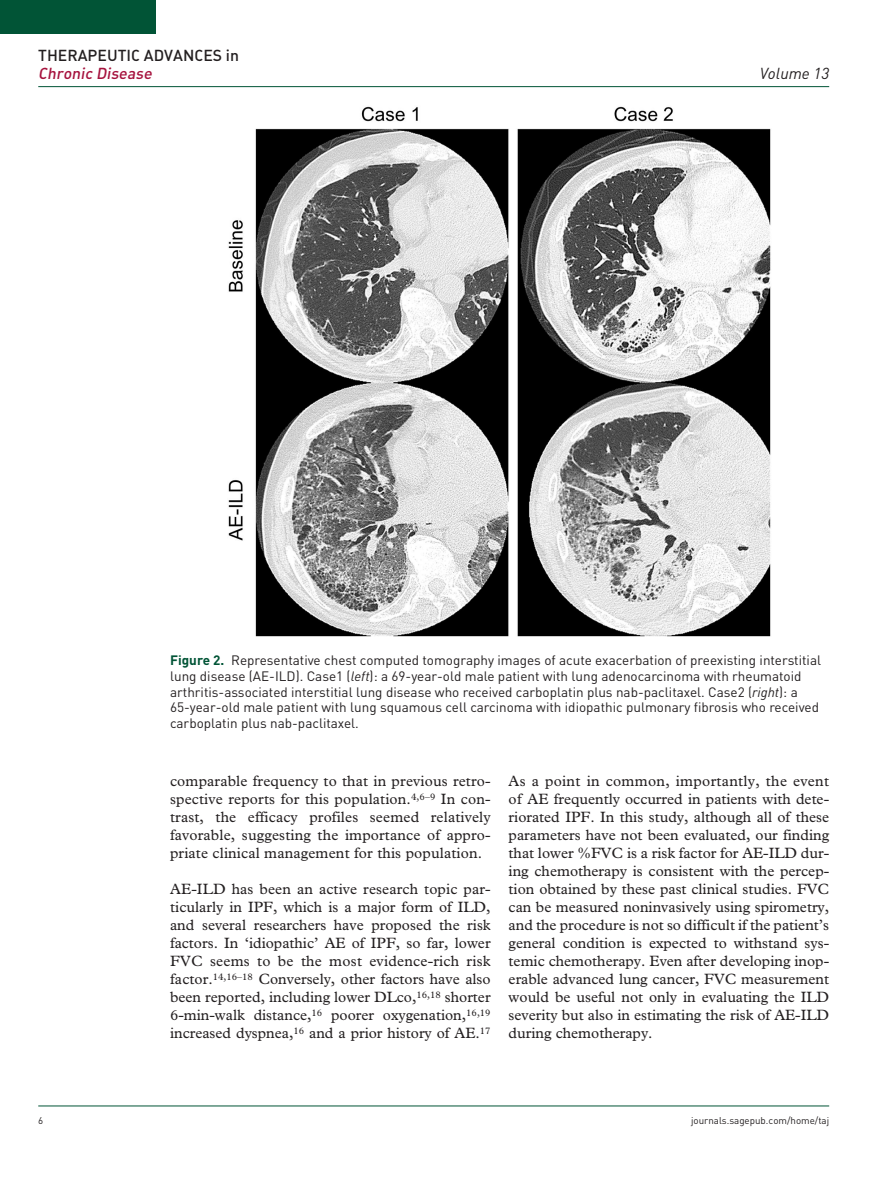
<style>
.page{position:relative;width:893px;height:1191px;background:#fff}
.page>*{position:absolute;margin:0;border:0;box-sizing:border-box;transform-origin:0 0}
.t1{font:15.75px "DIN Medium Alternate";color:#231f20}
.t2{font:italic 15.75px "DIN Medium Alternate";color:#a6133e}
.t3{font:italic 15.75px "DIN";color:#231f20}
.t4{font:15px/18px "Plantin Std";color:#231f20;text-align:justify}
.t5{font:13.5px/15.8px "DIN";color:#231f20}
.t6{font:9.75px "DIN";color:#231f20}
.s1{font-weight:700;color:#015436}
.s2{font-style:italic}
</style>
<div class="page">
<hr style="left:38px;top:86px;width:791px;height:1px;background:#015436">
<hr style="left:38px;top:1105px;width:791px;height:1px;background:#015436">
<div style="left:0;top:0;width:155px;height:34px;background:#015436"></div>
<img style="left:228px;top:106px;width:543px;height:531px">
<p class="t1" style="left:38px;top:45px;width:202px">THERAPEUTIC ADVANCES IN</p>
<p class="t2" style="left:38px;top:63px;width:118px">Chronic Disease</p>
<p class="t3" style="left:760px;top:63px;width:71px">Volume 13</p>
<p class="t5" style="left:170px;top:652px;width:652px"><span class="s1">Figure 2.</span> Representative chest computed tomography images of acute exacerbation of preexisting interstitial lung disease (AE-ILD). Case1 (<span class="s2">left</span>): a 69-year-old male patient with lung adenocarcinoma with rheumatoid arthritis-associated interstitial lung disease who received carboplatin plus nab-paclitaxel. Case2 (<span class="s2">right</span>): a 65-year-old male patient with lung squamous cell carcinoma with idiopathic pulmonary fibrosis who received carboplatin plus nab-paclitaxel.</p>
<p class="t4" style="left:170px;top:772px;width:322px">comparable frequency to that in previous retro&shy;spective reports for this population.<sup>4,6–9</sup> In con&shy;trast, the efficacy profiles seemed relatively favorable, suggesting the importance of appro&shy;priate clinical management for this population.</p>
<p class="t4" style="left:170px;top:880px;width:322px">AE-ILD has been an active research topic par&shy;ticularly in IPF, which is a major form of ILD, and several researchers have proposed the risk factors. In ‘idiopathic’ AE of IPF, so far, lower FVC seems to be the most evidence-rich risk factor.<sup>14,16–18</sup> Conversely, other factors have also been reported, including lower DLco,<sup>16,18</sup> shorter 6-min-walk distance,<sup>16</sup> poorer oxygenation,<sup>16,19 </sup>increased dyspnea,<sup>16</sup> and a prior history of AE.<sup>17</sup></p>
<p class="t4" style="left:509px;top:772px;width:322px">As a point in common, importantly, the event of AE frequently occurred in patients with dete&shy;riorated IPF. In this study, although all of these parameters have not been evaluated, our finding that lower %FVC is a risk factor for AE-ILD dur&shy;ing chemotherapy is consistent with the percep&shy;tion obtained by these past clinical studies. FVC can be measured noninvasively using spirometry, and the procedure is not so difficult if the patient’s general condition is expected to withstand sys&shy;temic chemotherapy. Even after developing inop&shy;erable advanced lung cancer, FVC measurement would be useful not only in evaluating the ILD severity but also in estimating the risk of AE-ILD during chemotherapy.</p>
<p class="t6" style="left:38px;top:1114px;width:7px">6</p>
<p class="t6" style="left:691px;top:1114px;width:140px">journals.sagepub.com/home/taj</p>
</div>
